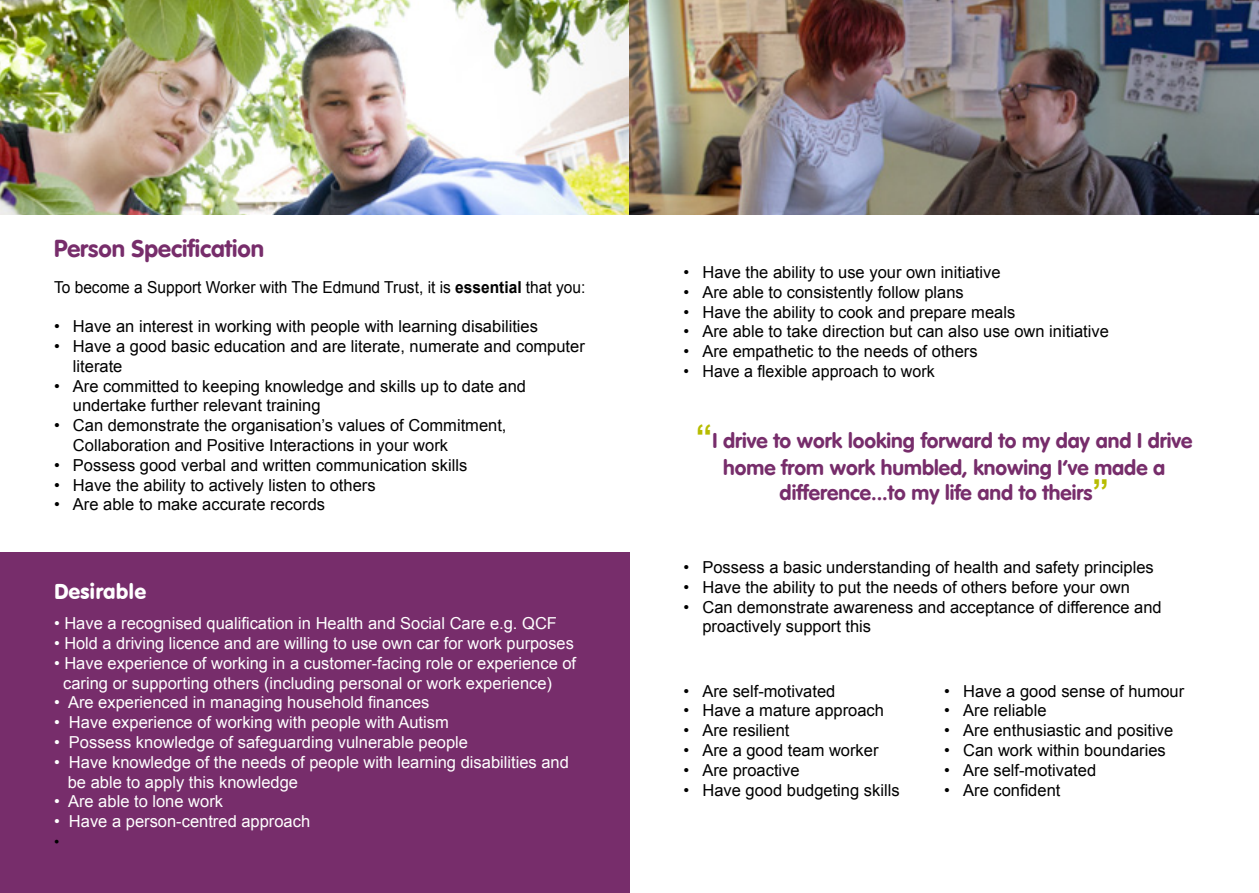
<style>
.page{position:relative;width:1259px;height:893px;background:#fff}
.page>*{position:absolute;margin:0;border:0;box-sizing:border-box;transform-origin:0 0}
.t1{font:24px "VAG Rounded Bold";color:#772d6b}
.t2{font:21px/26.7px "VAG Rounded Bold";color:#772d6b;text-align:center}
.t3{font:21px "VAG Rounded BT";color:#fff}
.t4{font:16.5px/19.8px "Arial";color:#000}
.t5{font:16.5px/19.8px "Arial";color:#fff}
.t6{font:16.5px "Arial";color:#000;scale:.94 1}
.t7{font:15px "Arial";color:#000}
.s1{font-weight:700}
.s2{font-family:"Arial";font-weight:700;font-size:33px;color:#b7bc00}
</style>
<div class="page">
<img style="left:0;top:0;width:629px;height:215px">
<div style="left:0;top:552px;width:629px;height:341px;background:#772d6b"></div>
<img style="left:629px;top:0;width:630px;height:215px">
<h1 class="t1" style="left:54px;top:234px;width:211px">Person Specification</h1>
<p class="t6" style="left:54px;top:276px;width:567px">To become a Support Worker with The Edmund Trust, it is <span class="s1">essential</span> that you:</p>
<p class="t4" style="left:54px;top:317px;width:485px">• Have an interest in working with people with learning disabilities</p>
<p class="t4" style="left:73px;top:337px;width:513px;text-indent:-19px">• Have a good basic education and are literate, numerate and computer literate</p>
<p class="t4" style="left:73px;top:376px;width:455px;text-indent:-19px">• Are committed to keeping knowledge and skills up to date and undertake further relevant training</p>
<p class="t4" style="left:73px;top:416px;width:435px;text-indent:-19px">• Can demonstrate the organisation’s values of Commitment,<br>Collaboration and Positive Interactions in your work</p>
<p class="t4" style="left:54px;top:455px;width:415px">• Possess good verbal and written communication skills</p>
<p class="t4" style="left:54px;top:475px;width:323px">• Have the ability to actively listen to others</p>
<p class="t4" style="left:54px;top:495px;width:273px">• Are able to make accurate records</p>
<p class="t3" style="left:54px;top:578px;width:94px">Desirable</p>
<p class="t5" style="left:54px;top:614px;width:504px">• Have a recognised qualification in Health and Social Care e.g. QCF</p>
<p class="t5" style="left:54px;top:633px;width:521px">• Hold a driving licence and are willing to use own car for work purposes</p>
<p class="t5" style="left:63px;top:653px;width:514px;text-indent:-9px">• Have experience of working in a customer-facing role or experience of caring or supporting others (including personal or work experience)</p>
<p class="t5" style="left:54px;top:693px;width:377px">• Are experienced in managing household finances</p>
<p class="t5" style="left:54px;top:713px;width:396px">• Have experience of working with people with Autism</p>
<p class="t5" style="left:54px;top:732px;width:415px">• Possess knowledge of safeguarding vulnerable people</p>
<p class="t5" style="left:68px;top:752px;width:503px;text-indent:-14px">• Have knowledge of the needs of people with learning disabilities and be able to apply this knowledge</p>
<p class="t5" style="left:54px;top:792px;width:171px">• Are able to lone work</p>
<p class="t5" style="left:54px;top:812px;width:258px">• Have a person-centred approach</p>
<p class="t7" style="left:54px;top:832px;width:7px">•</p>
<p class="t4" style="left:683px;top:263px;width:318px">• Have the ability to use your own initiative</p>
<p class="t4" style="left:683px;top:282px;width:282px">• Are able to consistently follow plans</p>
<p class="t4" style="left:683px;top:302px;width:333px">• Have the ability to cook and prepare meals</p>
<p class="t4" style="left:683px;top:322px;width:427px">• Are able to take direction but can also use own initiative</p>
<p class="t4" style="left:683px;top:342px;width:296px">• Are empathetic to the needs of others</p>
<p class="t4" style="left:683px;top:362px;width:253px">• Have a flexible approach to work</p>
<p class="t2" style="left:696px;top:427px;width:498px"><span class="s2">“</span>I drive to work looking forward to my day and I drive home from work humbled, knowing I’ve made a</p>
<p class="t2" style="left:779px;top:479px;width:331px">difference...to my life and to theirs<span class="s2">”</span></p>
<p class="t4" style="left:683px;top:557px;width:472px">• Possess a basic understanding of health and safety principles</p>
<p class="t4" style="left:683px;top:577px;width:448px">• Have the ability to put the needs of others before your own</p>
<p class="t4" style="left:702px;top:597px;width:461px;text-indent:-19px">• Can demonstrate awareness and acceptance of difference and proactively support this</p>
<p class="t4" style="left:683px;top:681px;width:153px">• Are self-motivated</p>
<p class="t4" style="left:683px;top:701px;width:202px">• Have a mature approach</p>
<p class="t4" style="left:683px;top:721px;width:108px">• Are resilient</p>
<p class="t4" style="left:683px;top:740px;width:196px">• Are a good team worker</p>
<p class="t4" style="left:683px;top:760px;width:118px">• Are proactive</p>
<p class="t4" style="left:683px;top:780px;width:218px">• Have good budgeting skills</p>
<p class="t4" style="left:944px;top:681px;width:241px">• Have a good sense of humour</p>
<p class="t4" style="left:944px;top:701px;width:104px">• Are reliable</p>
<p class="t4" style="left:944px;top:721px;width:230px">• Are enthusiastic and positive</p>
<p class="t4" style="left:944px;top:740px;width:223px">• Can work within boundaries</p>
<p class="t4" style="left:944px;top:760px;width:153px">• Are self-motivated</p>
<p class="t4" style="left:944px;top:780px;width:118px">• Are confident</p>
</div>
